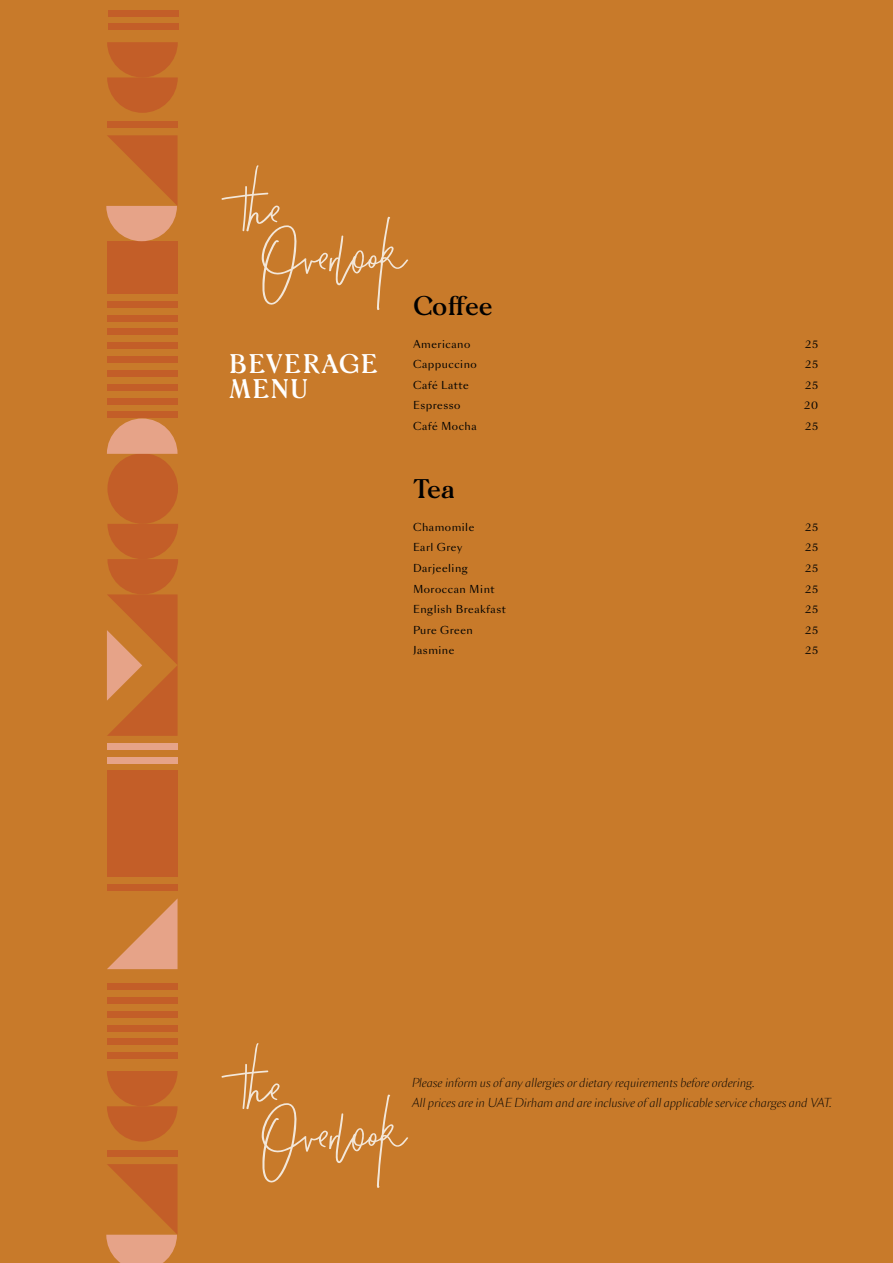
<style>
.page{position:relative;width:893px;height:1263px;background:#c87a2a}
.page>*{position:absolute;margin:0;border:0;box-sizing:border-box;transform-origin:0 0}
.t1{font:700 25.65px/25.7px "Morion";letter-spacing:.05em;color:#fff}
.t2{font:700 25.65px "Morion";color:#000}
.t3{font:italic 300 11.55px/19.2px "Sang Bleu Sans";color:#000}
.t4{font:10.2px/20.5px "Sang Bleu Sans";letter-spacing:.05em;color:#000101}
</style>
<div class="page">
<svg style="left:221px;top:165px;width:188px;height:145px"></svg>
<svg style="left:221px;top:1043px;width:188px;height:145px"></svg>
<div style="left:107px;top:771px;width:71px;height:106px;background:#c35e28"></div>
<div style="left:107px;top:241px;width:71px;height:53px;background:#c35e28"></div>
<div style="left:107px;top:757px;width:71px;height:6px;background:#e6a388"></div>
<div style="left:107px;top:398px;width:71px;height:6px;background:#c35e28"></div>
<div style="left:107px;top:356px;width:71px;height:7px;background:#c35e28"></div>
<div style="left:107px;top:315px;width:71px;height:6px;background:#c35e28"></div>
<div style="left:107px;top:743px;width:71px;height:7px;background:#e6a388"></div>
<div style="left:107px;top:412px;width:71px;height:6px;background:#c35e28"></div>
<div style="left:107px;top:370px;width:71px;height:7px;background:#c35e28"></div>
<div style="left:107px;top:329px;width:71px;height:6px;background:#c35e28"></div>
<div style="left:107px;top:384px;width:71px;height:7px;background:#c35e28"></div>
<div style="left:107px;top:342px;width:71px;height:7px;background:#c35e28"></div>
<div style="left:107px;top:1038px;width:71px;height:7px;background:#c35e28"></div>
<div style="left:107px;top:997px;width:71px;height:7px;background:#c35e28"></div>
<div style="left:107px;top:1052px;width:71px;height:7px;background:#c35e28"></div>
<div style="left:107px;top:1011px;width:71px;height:6px;background:#c35e28"></div>
<div style="left:107px;top:1025px;width:71px;height:6px;background:#c35e28"></div>
<div style="left:107px;top:983px;width:71px;height:7px;background:#c35e28"></div>
<div style="left:107px;top:301px;width:71px;height:7px;background:#c35e28"></div>
<div style="left:107px;top:121px;width:71px;height:7px;background:#c35e28"></div>
<div style="left:107px;top:884px;width:71px;height:7px;background:#c35e28"></div>
<svg style="left:107px;top:898px;width:71px;height:71px"></svg>
<div style="left:107px;top:453px;width:71px;height:71px;background:#c35e28;border-radius:50%"></div>
<svg style="left:106px;top:135px;width:72px;height:106px"></svg>
<svg style="left:107px;top:1071px;width:71px;height:70px"></svg>
<svg style="left:107px;top:418px;width:71px;height:36px"></svg>
<svg style="left:107px;top:524px;width:71px;height:212px"></svg>
<div style="left:108px;top:10px;width:70px;height:6px;background:#c35e28"></div>
<div style="left:108px;top:24px;width:70px;height:6px;background:#c35e28"></div>
<svg style="left:107px;top:42px;width:71px;height:71px"></svg>
<div style="left:107px;top:1150px;width:71px;height:7px;background:#c35e28"></div>
<svg style="left:106px;top:1164px;width:72px;height:99px"></svg>
<h1 class="t1" style="left:229px;top:348px;width:150px">BEVERAGE<br>MENU</h1>
<h1 class="t2" style="left:413px;top:283px;width:81px">Coffee</h1>
<p class="t4" style="left:413px;top:334px;width:65px">Americano<br>Cappuccino<br>Café Latte<br>Espresso<br>Café Mocha</p>
<p class="t4" style="left:804px;top:334px;width:15px;text-align:justify">25<br>25<br>25<br>20<br>25</p>
<h1 class="t2" style="left:413px;top:466px;width:44px">Tea</h1>
<p class="t4" style="left:413px;top:517px;width:94px">Chamomile<br>Earl Grey<br>Darjeeling<br>Moroccan Mint<br>English Breakfast<br>Pure Green<br>Jasmine</p>
<p class="t4" style="left:805px;top:517px;width:14px;text-align:justify">25<br>25<br>25<br>25<br>25<br>25<br>25</p>
<p class="t3" style="left:411px;top:1074px;width:421px">Please inform us of any allergies or dietary requirements before ordering.<br>All prices are in UAE Dirham and are inclusive of all applicable service charges and VAT.</p>
</div>
